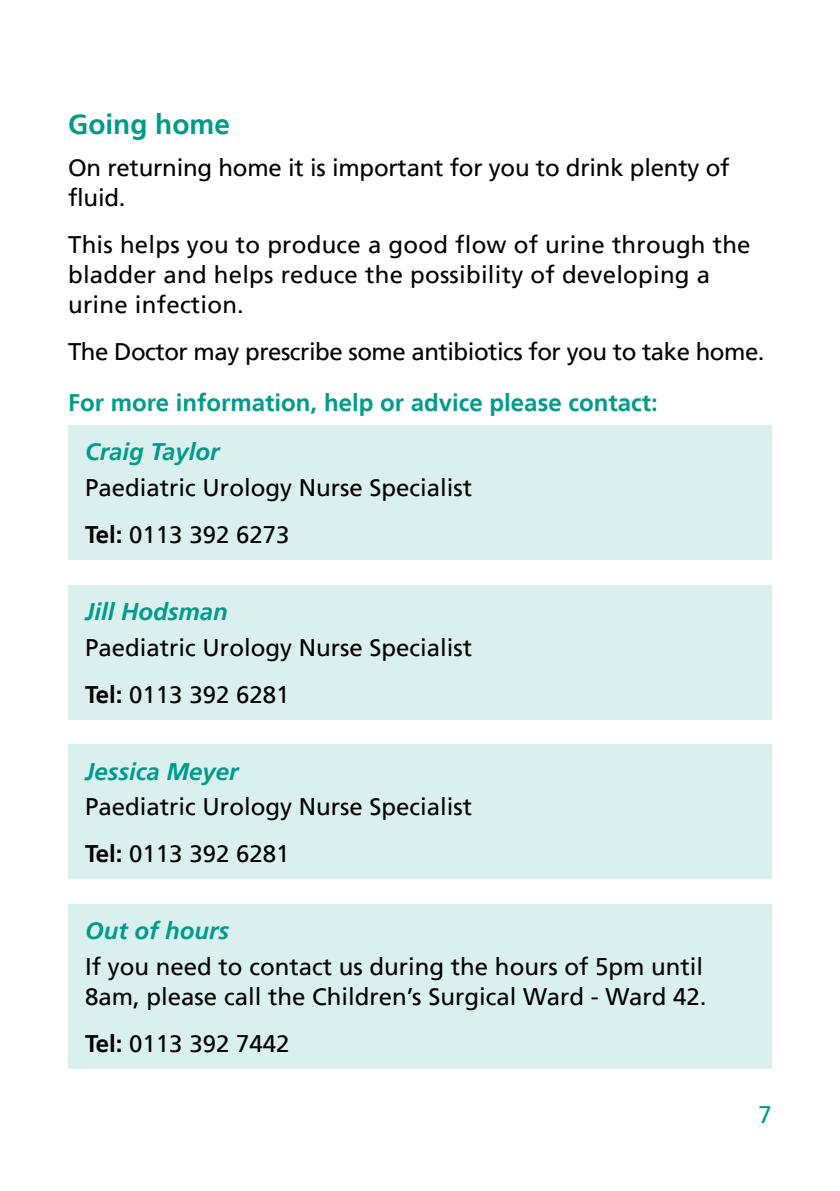
<style>
.page{position:relative;width:840px;height:1191px;background:#fff}
.page>*{position:absolute;margin:0;border:0;box-sizing:border-box;transform-origin:0 0}
.Main_Headings{font:700 28px "Frutiger LT";color:#009b8c}
.Body_Text{font:24px/30px "Frutiger LT";color:#000}
.Body_Text-2{font:24px "Frutiger LT";letter-spacing:-.02em;color:#000}
.Sub_Heading{font:700 24px "Frutiger LT";color:#009b8c}
.Sub-sub_heading{font:italic 700 24px "Frutiger LT";color:#009b8c}
.t1{font:24px "Frutiger LT";color:#009b8c}
.s1{font-weight:700}
</style>
<div class="page">
<div style="left:68px;top:425px;width:703px;height:135px;background:#d9f0ee"></div>
<div style="left:68px;top:585px;width:703px;height:134px;background:#d9f0ee"></div>
<div style="left:68px;top:744px;width:703px;height:135px;background:#d9f0ee"></div>
<div style="left:68px;top:904px;width:703px;height:165px;background:#d9f0ee"></div>
<p class="Main_Headings" style="left:68px;top:108px;width:163px">Going home</p>
<p class="Body_Text" style="left:68px;top:153px;width:662px">On returning home it is important for you to drink plenty of fluid.</p>
<p class="Body_Text" style="left:68px;top:230px;width:683px">This helps you to produce a good flow of urine through the bladder and helps reduce the possibility of developing a urine infection.</p>
<p class="Body_Text-2" style="left:68px;top:337px;width:697px">The Doctor may prescribe some antibiotics for you to take home.</p>
<p class="Sub_Heading" style="left:68px;top:389px;width:591px">For more information, help or advice please contact:</p>
<p class="Sub-sub_heading" style="left:85px;top:437px;width:136px">Craig Taylor</p>
<p class="Body_Text" style="left:85px;top:472px;width:388px">Paediatric Urology Nurse Specialist</p>
<p class="Body_Text" style="left:85px;top:519px;width:206px"><span class="s1">Tel:</span> 0113 392 6273</p>
<p class="Sub-sub_heading" style="left:85px;top:597px;width:144px">Jill Hodsman</p>
<p class="Body_Text" style="left:85px;top:632px;width:388px">Paediatric Urology Nurse Specialist</p>
<p class="Body_Text" style="left:85px;top:679px;width:206px"><span class="s1">Tel:</span> 0113 392 6281</p>
<p class="Sub-sub_heading" style="left:85px;top:757px;width:155px">Jessica Meyer</p>
<p class="Body_Text" style="left:85px;top:792px;width:388px">Paediatric Urology Nurse Specialist</p>
<p class="Body_Text" style="left:85px;top:839px;width:206px"><span class="s1">Tel:</span> 0113 392 6281</p>
<p class="Sub-sub_heading" style="left:85px;top:917px;width:145px">Out of hours</p>
<p class="Body_Text" style="left:85px;top:951px;width:622px">If you need to contact us during the hours of 5pm until<br>8am, please call the Children’s Surgical Ward - Ward 42.</p>
<p class="Body_Text" style="left:85px;top:1028px;width:206px"><span class="s1">Tel:</span> 0113 392 7442</p>
<p class="t1" style="left:758px;top:1101px;width:15px">7</p>
</div>
